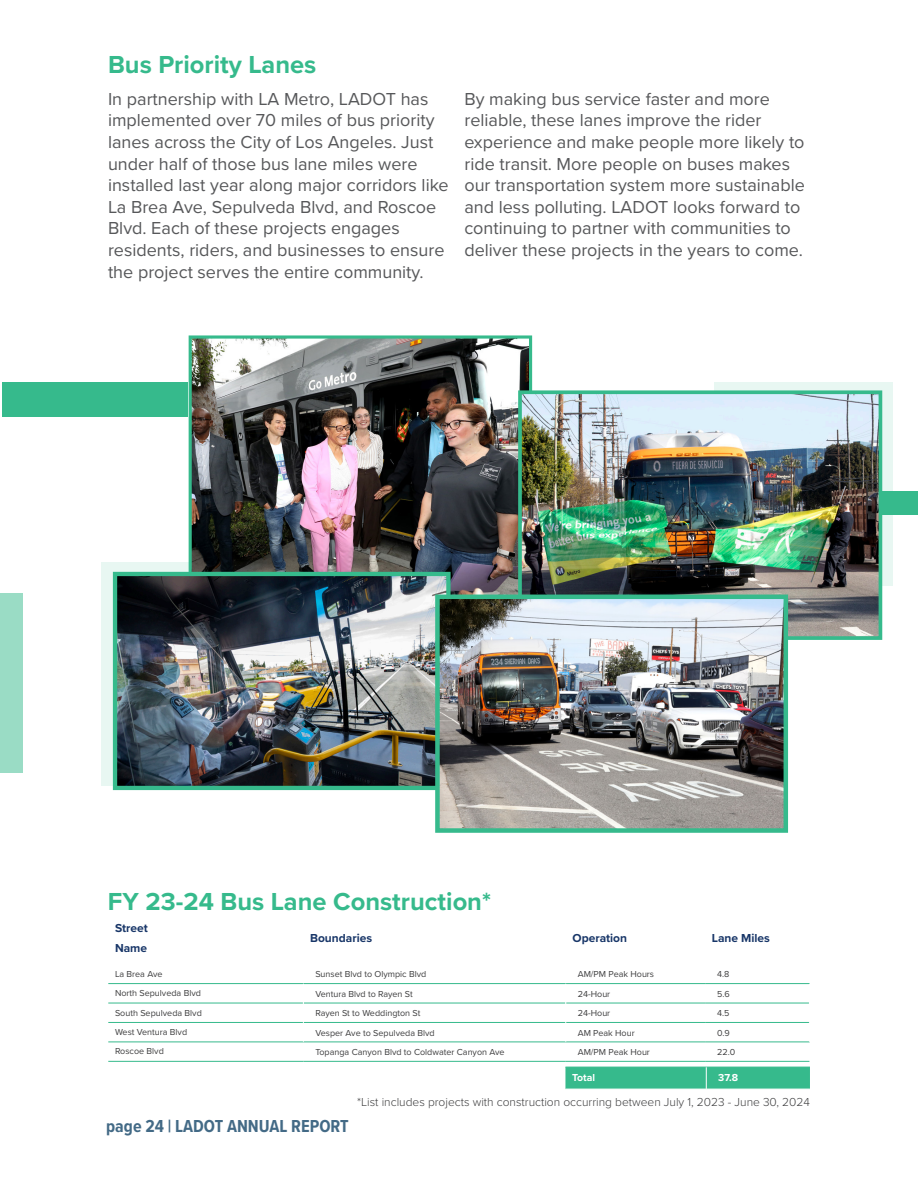
<style>
.page{position:relative;width:918px;height:1188px;background:#fff}
.page>*{position:absolute;margin:0;border:0;box-sizing:border-box;transform-origin:0 0}
.tc_bulletin{font:700 25.5px "Proxima Nova";color:#36ba8c}
.tc_bulletin-2{font:18px/21.6px "Proxima Nova";color:#57585a}
.t1{font:700 18px "Proxima Nova Cond";color:#436a86}
.Topic_Sentence{font:300 12px "Proxima Nova";color:#3e3e3f}
.Headline_Text{font:700 12px "Proxima Nova";color:#183668}
.table_total{font:700 10.5px "Proxima Nova";color:#fff}
.t2{font:9px "Proxima Nova";color:#3e3e3f}
</style>
<div class="page">
<div style="left:0;top:594px;width:23px;height:179px;background:#9adcc5"></div>
<div style="left:714px;top:382px;width:178px;height:204px;background:#e8f7f2"></div>
<div style="left:102px;top:562px;width:195px;height:223px;background:#e8f7f2"></div>
<div style="left:860px;top:492px;width:58px;height:23px;background:#36ba8c"></div>
<div style="left:2px;top:382px;width:185px;height:35px;background:#36ba8c"></div>
<hr style="left:108px;top:983px;width:195px;height:1px;background:#36ba8c">
<hr style="left:303px;top:983px;width:263px;height:1px;background:#36ba8c">
<hr style="left:566px;top:983px;width:139px;height:1px;background:#36ba8c">
<hr style="left:705px;top:983px;width:105px;height:1px;background:#36ba8c">
<hr style="left:108px;top:1003px;width:195px;height:1px;background:#36ba8c">
<hr style="left:304px;top:1003px;width:262px;height:1px;background:#36ba8c">
<hr style="left:566px;top:1003px;width:139px;height:1px;background:#36ba8c">
<hr style="left:705px;top:1003px;width:104px;height:1px;background:#36ba8c">
<hr style="left:108px;top:1022px;width:195px;height:1px;background:#36ba8c">
<hr style="left:304px;top:1022px;width:262px;height:1px;background:#36ba8c">
<hr style="left:566px;top:1022px;width:139px;height:1px;background:#36ba8c">
<hr style="left:705px;top:1022px;width:104px;height:1px;background:#36ba8c">
<hr style="left:108px;top:1042px;width:195px;height:1px;background:#36ba8c">
<hr style="left:303px;top:1042px;width:263px;height:1px;background:#36ba8c">
<hr style="left:566px;top:1042px;width:139px;height:1px;background:#36ba8c">
<hr style="left:705px;top:1042px;width:105px;height:1px;background:#36ba8c">
<hr style="left:108px;top:1061px;width:195px;height:1px;background:#36ba8c">
<hr style="left:303px;top:1061px;width:263px;height:1px;background:#36ba8c">
<hr style="left:566px;top:1061px;width:139px;height:1px;background:#36ba8c">
<hr style="left:705px;top:1061px;width:104px;height:1px;background:#36ba8c">
<div style="left:565px;top:1067px;width:245px;height:22px;background:#36ba8c"></div>
<img style="left:187px;top:335px;width:346px;height:257px">
<img style="left:111px;top:570px;width:342px;height:221px">
<img style="left:516px;top:389px;width:368px;height:251px">
<img style="left:433px;top:592px;width:357px;height:241px">
<p class="tc_bulletin" style="left:108px;top:46px;width:210px">Bus Priority Lanes</p>
<p class="tc_bulletin-2" style="left:108px;top:87px;width:342px">In partnership with LA Metro, LADOT has implemented over 70 miles of bus priority lanes across the City of Los Angeles. Just under half of those bus lane miles were installed last year along major corridors like La Brea Ave, Sepulveda Blvd, and Roscoe Blvd. Each of these projects engages residents, riders, and businesses to ensure the project serves the entire community.</p>
<p class="tc_bulletin-2" style="left:464px;top:87px;width:342px">By making bus service faster and more reliable, these lanes improve the rider experience and make people more likely to ride transit. More people on buses makes our transportation system more sustainable and less polluting. LADOT looks forward to continuing to partner with communities to deliver these projects in the years to come.</p>
<p class="tc_bulletin" style="left:108px;top:883px;width:385px">FY 23-24 Bus Lane Construction*</p>
<p class="Headline_Text" style="left:115px;top:919px;width:34px">Street</p>
<p class="Headline_Text" style="left:115px;top:939px;width:34px">Name</p>
<p class="Headline_Text" style="left:310px;top:929px;width:64px">Boundaries</p>
<p class="Headline_Text" style="left:573px;top:929px;width:56px">Operation</p>
<p class="Headline_Text" style="left:712px;top:929px;width:60px">Lane Miles</p>
<p class="t2" style="left:115px;top:967px;width:49px">La Brea Ave</p>
<p class="t2" style="left:315px;top:968px;width:112px">Sunset Blvd to Olympic Blvd</p>
<p class="t2" style="left:578px;top:968px;width:78px">AM/PM Peak Hours</p>
<p class="t2" style="left:717px;top:968px;width:14px">4.8</p>
<p class="t2" style="left:115px;top:986px;width:87px">North Sepulveda Blvd</p>
<p class="t2" style="left:315px;top:987px;width:99px">Ventura Blvd to Rayen St</p>
<p class="t2" style="left:578px;top:987px;width:34px">24-Hour</p>
<p class="t2" style="left:717px;top:987px;width:14px">5.6</p>
<p class="t2" style="left:115px;top:1006px;width:88px">South Sepulveda Blvd</p>
<p class="t2" style="left:315px;top:1006px;width:106px">Rayen St to Weddington St</p>
<p class="t2" style="left:578px;top:1006px;width:34px">24-Hour</p>
<p class="t2" style="left:717px;top:1006px;width:14px">4.5</p>
<p class="t2" style="left:115px;top:1025px;width:74px">West Ventura Blvd</p>
<p class="t2" style="left:315px;top:1026px;width:121px">Vesper Ave to Sepulveda Blvd</p>
<p class="t2" style="left:578px;top:1026px;width:58px">AM Peak Hour</p>
<p class="t2" style="left:717px;top:1026px;width:14px">0.9</p>
<p class="t2" style="left:115px;top:1045px;width:50px">Roscoe Blvd</p>
<p class="t2" style="left:315px;top:1045px;width:191px">Topanga Canyon Blvd to Coldwater Canyon Ave</p>
<p class="t2" style="left:578px;top:1045px;width:74px">AM/PM Peak Hour</p>
<p class="t2" style="left:717px;top:1045px;width:20px">22.0</p>
<p class="t1" style="left:106px;top:1113px;width:244px">page 24 | LADOT ANNUAL REPORT</p>
<p class="table_total" style="left:572px;top:1069px;width:25px">Total</p>
<p class="table_total" style="left:718px;top:1070px;width:21px">37.8</p>
<p class="Topic_Sentence" style="left:357px;top:1093px;width:454px">*List includes projects with construction occurring between July 1, 2023 - June 30, 2024</p>
</div>
